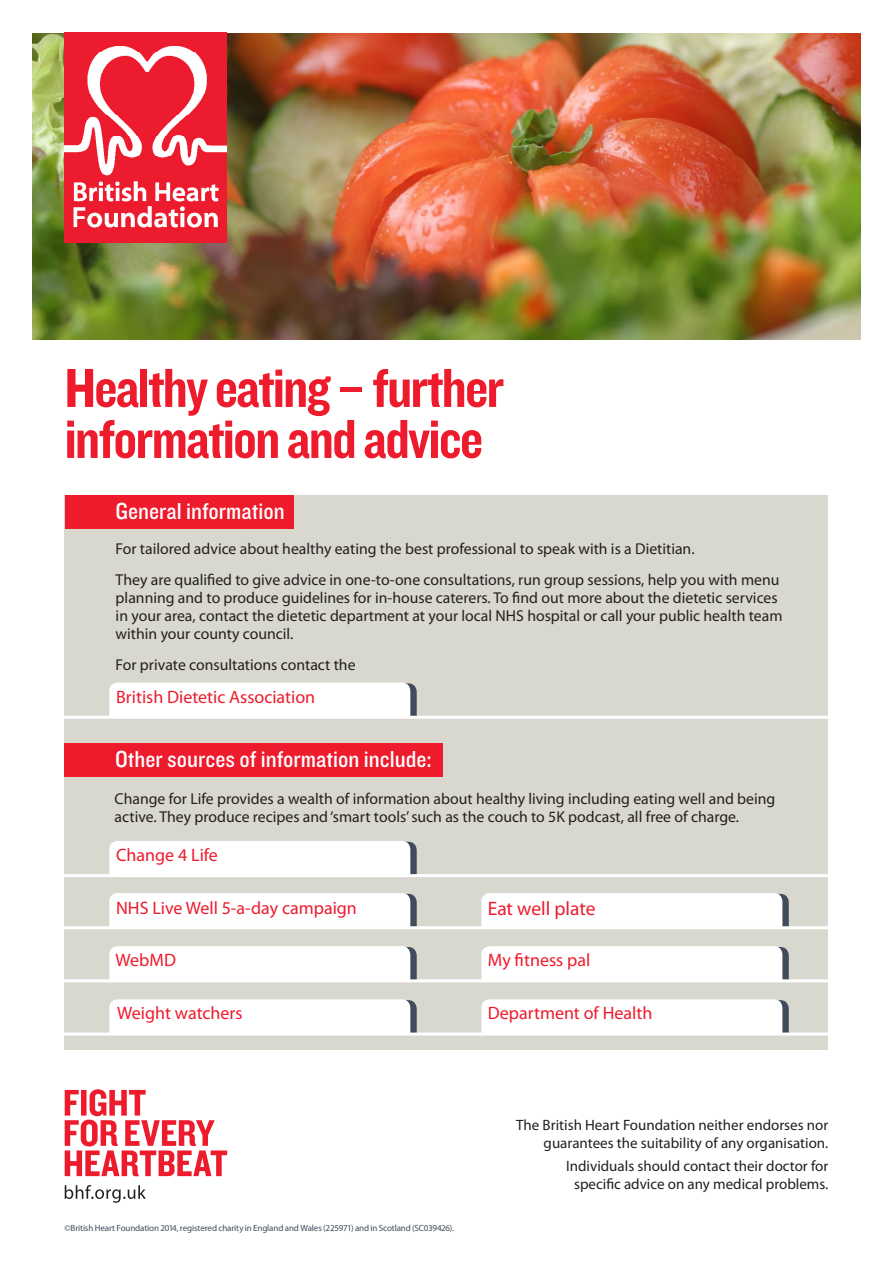
<style>
.page{position:relative;width:893px;height:1263px;background:#fff}
.page>*{position:absolute;margin:0;border:0;box-sizing:border-box;transform-origin:0 0}
.t1{font:57px/51px "Knockout 50 Welterweight";letter-spacing:-.03em;color:#ee1b2d}
.t2{font:24px "Knockout 30 Junior Welterwt";color:#fff}
.t3{font:19.5px "Myriad Pro";color:#ee1b2d}
.t4{font:18px "Myriad Pro";color:#ee1b2d}
.t5{font:15.75px/18px "Myriad Pro";color:#231f20}
.t6{font:15px/18px "Myriad Pro";color:#231f20;text-align:right}
.t7{font:9px "Myriad Pro";letter-spacing:-.015em;color:#404b5c}
.s1{font-family:"Knockout 30 Junior Welterwt"}
</style>
<div class="page">
<img style="left:32px;top:33px;width:829px;height:306px">
<img style="left:65px;top:32px;width:162px;height:211px">
<svg style="left:65px;top:1185px;width:81px;height:18px"></svg>
<svg style="left:65px;top:1089px;width:162px;height:87px"></svg>
<div style="left:65px;top:495px;width:763px;height:555px;background:#d8d8cf"></div>
<div style="left:109px;top:893px;width:308px;height:33px;background:#fff"></div>
<div style="left:65px;top:495px;width:228px;height:33px;background:#ee1b2d"></div>
<hr style="left:51px;top:926px;width:790px;height:3px;background:#fff">
<div style="left:481px;top:893px;width:308px;height:34px;background:#fff"></div>
<div style="left:109px;top:946px;width:308px;height:33px;background:#fff"></div>
<hr style="left:51px;top:979px;width:790px;height:3px;background:#fff">
<div style="left:481px;top:946px;width:308px;height:34px;background:#fff"></div>
<div style="left:109px;top:999px;width:308px;height:33px;background:#fff"></div>
<hr style="left:51px;top:1032px;width:790px;height:3px;background:#fff">
<div style="left:481px;top:999px;width:308px;height:34px;background:#fff"></div>
<div style="left:109px;top:682px;width:308px;height:34px;background:#fff"></div>
<hr style="left:51px;top:716px;width:790px;height:3px;background:#fff">
<div style="left:109px;top:841px;width:308px;height:33px;background:#fff"></div>
<hr style="left:51px;top:874px;width:790px;height:3px;background:#fff">
<div style="left:65px;top:743px;width:378px;height:33px;background:#ee1b2d"></div>
<p class="t1" style="left:65px;top:360px;width:441px">Healthy eating <span class="s1">–</span> further information and advice</p>
<p class="t2" style="left:116px;top:495px;width:171px">General information</p>
<p class="t5" style="left:116px;top:540px;width:580px">For tailored advice about healthy eating the best professional to speak with is a Dietitian.</p>
<p class="t5" style="left:116px;top:571px;width:668px">They are qualified to give advice in one-to-one consultations, run group sessions, help you with menu planning and to produce guidelines for in-house caterers. To find out more about the dietetic services in your area, contact the dietetic department at your local NHS hospital or call your public health team within your county council.</p>
<p class="t5" style="left:116px;top:655px;width:241px">For private consultations contact the</p>
<p class="t4" style="left:116px;top:686px;width:201px">British Dietetic Association</p>
<p class="t2" style="left:115px;top:743px;width:318px">Other sources of information include:</p>
<p class="t5" style="left:115px;top:789px;width:662px">Change for Life provides a wealth of information about healthy living including eating well and being active. They produce recipes and ‘smart tools’ such as the couch to 5K podcast, all free of charge.</p>
<p class="t4" style="left:116px;top:844px;width:103px">Change 4 Life</p>
<p class="t4" style="left:116px;top:896px;width:242px">NHS Live Well 5-a-day campaign</p>
<p class="t4" style="left:116px;top:948px;width:62px">WebMD</p>
<p class="t4" style="left:117px;top:1002px;width:127px">Weight watchers</p>
<p class="t3" style="left:488px;top:896px;width:109px">Eat well plate</p>
<p class="t4" style="left:488px;top:948px;width:104px">My fitness pal</p>
<p class="t4" style="left:488px;top:1002px;width:166px">Department of Health</p>
<p class="t7" style="left:65px;top:1222px;width:391px">©British Heart Foundation 2014, registered charity in England and Wales (225971) and in Scotland (SC039426).</p>
<p class="t6" style="left:516px;top:1116px;width:314px">The British Heart Foundation neither endorses nor guarantees the suitability of any organisation.</p>
<p class="t6" style="left:566px;top:1156px;width:264px">Individuals should contact their doctor for</p>
<p class="t6" style="left:574px;top:1174px;width:256px">specific advice on any medical problems.</p>
</div>
